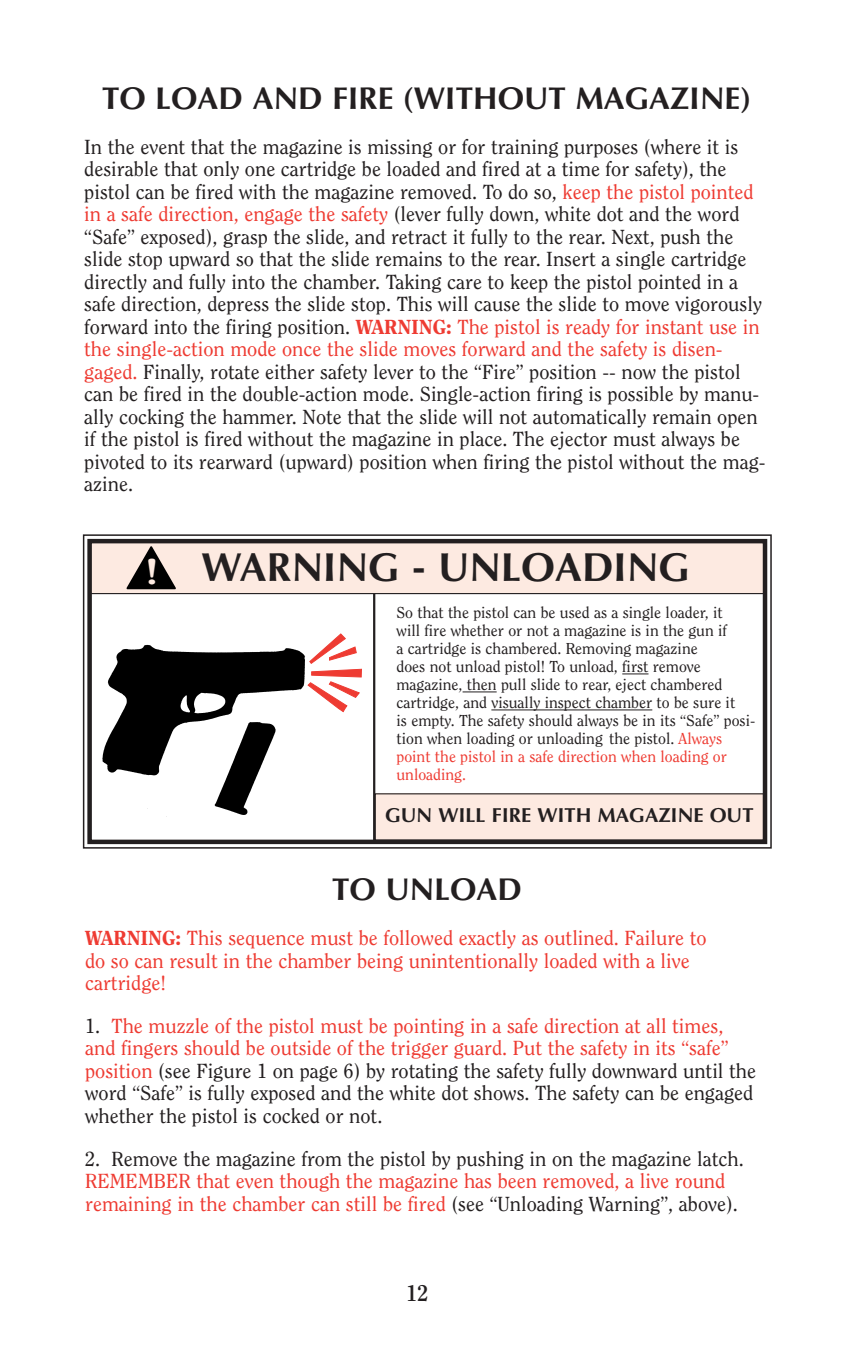
<style>
.page{position:relative;width:851px;height:1359px;background:#fff}
.page>*{position:absolute;margin:0;border:0;box-sizing:border-box;transform-origin:0 0}
.t1{font:700 40.5px "Optima";color:#231f20}
.t2{font:700 31.5px "Optima";color:#231f20}
.t3{font:700 22.5px "Clearface";color:#231f20}
.t4{font:20.25px/22.5px "Clearface";color:#231f20}
.t5{font:20.25px/22.5px "Clearface";color:#ee3b32}
.t6{font:700 20.25px "Optima";color:#231f20}
.t7{font:15.75px/18px "Clearface";color:#231f20}
.s1{color:#ee3b32}
.s2{font-weight:800;color:#ee3b32}
.s3{font-family:"Souvenir";font-weight:600;font-size:33.98px;color:#fdeae1}
.s4{font-weight:800}
.s5{color:#231f20}
</style>
<div class="page">
<svg style="left:622px;top:674px;width:26px;height:1px"></svg>
<hr style="left:462px;top:692px;width:34px;height:1px;background:#231f20">
<hr style="left:491px;top:710px;width:161px;height:1px;background:#231f20">
<div style="left:375px;top:794px;width:388px;height:46px;background:#fdeae1"></div>
<hr style="left:373px;top:593px;width:2px;height:248px;background:#231f20">
<div style="left:90px;top:541px;width:675px;height:53px;background:#fdeae1"></div>
<div style="left:89px;top:541px;width:676px;height:53px;border:1px solid #231f20"></div>
<svg style="left:126px;top:546px;width:50px;height:43px"></svg>
<div style="left:83px;top:534px;width:688px;height:315px;border:2px solid #231f20"></div>
<div style="left:87px;top:539px;width:680px;height:305px;border:4px solid #231f20"></div>
<svg style="left:307px;top:633px;width:55px;height:79px"></svg>
<img style="left:102px;top:644px;width:203px;height:173px">
<h2 class="t2" style="left:102px;top:85px;width:650px">TO LOAD AND FIRE (WITHOUT MAGAZINE)</h2>
<p class="t4" style="left:84px;top:137px;width:682px">In the event that the magazine is missing or for training purposes (where it is desirable that only one cartridge be loaded and fired at a time for safety), the pistol can be fired with the magazine removed. To do so, <span class="s1">keep the pistol pointed in a safe direction, engage the safety</span> (lever fully down, white dot and the word “Safe” exposed), grasp the slide, and retract it fully to the rear. Next, push the slide stop upward so that the slide remains to the rear. Insert a single cartridge directly and fully into the chamber. Taking care to keep the pistol pointed in a safe direction, depress the slide stop. This will cause the slide to move vigorously forward into the firing position. <span class="s2">WARNING:</span> <span class="s1">The pistol is ready for instant use in the single-action mode once the slide moves forward and the safety is disen&shy;gaged.</span> Finally, rotate either safety lever to the “Fire” position -- now the pistol can be fired in the double-action mode. Single-action firing is possible by manu&shy;ally cocking the hammer. Note that the slide will not automatically remain open if the pistol is fired without the magazine in place. The ejector must always be pivoted to its rearward (upward) position when firing the pistol without the mag&shy;azine.</p>
<h1 class="t1" style="left:146px;top:550px;width:546px"><span class="s3">!</span> WARNING - UNLOADING</h1>
<p class="t7" style="left:396px;top:605px;width:360px">So that the pistol can be used as a single loader, it<br>will fire whether or not a magazine is in the gun if<br>a cartridge is chambered. Removing magazine<br>does not unload pistol! To unload, first remove magazine, then pull slide to rear, eject chambered cartridge, and visually inspect chamber to be sure it<br>is empty. The safety should always be in its “Safe” posi&shy;tion when loading or unloading the pistol. <span class="s1">Always point the pistol in a safe direction when loading or unloading.</span></p>
<p class="t6" style="left:385px;top:807px;width:370px">GUN WILL FIRE WITH MAGAZINE OUT</p>
<h2 class="t2" style="left:332px;top:876px;width:191px">TO UNLOAD</h2>
<p class="t5" style="left:85px;top:928px;width:623px"><span class="s4">WARNING:</span> This sequence must be followed exactly as outlined. Failure to do so can result in the chamber being unintentionally loaded with a live cartridge!</p>
<p class="t4" style="left:85px;top:1016px;width:672px">1. <span class="s1">The muzzle of the pistol must be pointing in a safe direction at all times, and fingers should be outside of the trigger guard. Put the safety in its “safe” position</span> (see Figure 1 on page 6) by rotating the safety fully downward until the word “Safe” is fully exposed and the white dot shows. The safety can be engaged whether the pistol is cocked or not.</p>
<p class="t4" style="left:85px;top:1149px;width:660px">2. Remove the magazine from the pistol by pushing in on the magazine latch.</p>
<p class="t5" style="left:85px;top:1171px;width:654px">REMEMBER that even though the magazine has been removed, a live round remaining in the chamber can still be fired <span class="s5">(see “Unloading Warning”, above).</span></p>
<p class="t3" style="left:406px;top:1283px;width:24px">12</p>
</div>
